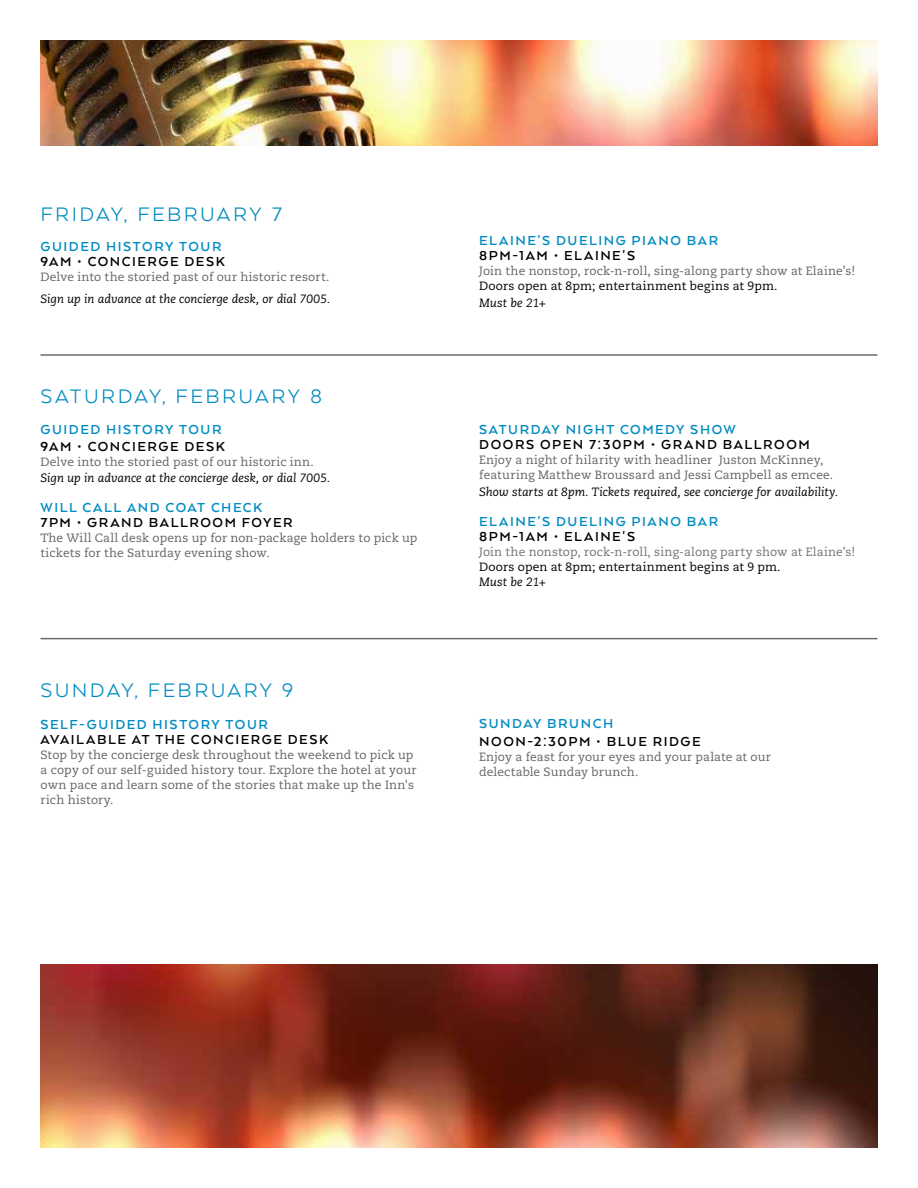
<style>
.page{position:relative;width:918px;height:1188px;background:#fff}
.page>*{position:absolute;margin:0;border:0;box-sizing:border-box;transform-origin:0 0}
.t1{font:22.5px "Arquitecta";letter-spacing:.105em;color:#008cc1}
.t2{font:700 15px "Arquitecta";letter-spacing:.1em;color:#000}
.t3{font:700 15px "Arquitecta";letter-spacing:.1em;color:#008cc1}
.t4{font:12px/15px "Caecilia LT Std";letter-spacing:.01em;color:#636466}
.t5{font:italic 12px "Caecilia LT Std";color:#000}
.t6{font:12px "Caecilia LT Std";letter-spacing:.015em;color:#000}
.t7{font:12px "Caecilia LT Std";letter-spacing:.01em;color:#737178}
</style>
<div class="page">
<img style="left:40px;top:40px;width:838px;height:106px">
<img style="left:40px;top:964px;width:838px;height:184px">
<hr style="left:40px;top:354px;width:838px;height:2px;background:#696b73">
<hr style="left:40px;top:638px;width:838px;height:1px;background:#696b73">
<h1 class="t1" style="left:40px;top:200px;width:243px">FRIDAY, FEBRUARY 7</h1>
<p class="t3" style="left:40px;top:237px;width:183px">GUIDED HISTORY TOUR</p>
<p class="t2" style="left:40px;top:252px;width:186px">9AM • CONCIERGE DESK</p>
<p class="t4" style="left:40px;top:269px;width:290px">Delve into the storied past of our historic resort.</p>
<p class="t5" style="left:40px;top:292px;width:291px">Sign up in advance at the concierge desk, or dial 7005.</p>
<h1 class="t1" style="left:40px;top:382px;width:283px">SATURDAY, FEBRUARY 8</h1>
<p class="t3" style="left:40px;top:421px;width:183px">GUIDED HISTORY TOUR</p>
<p class="t2" style="left:40px;top:437px;width:186px">9AM • CONCIERGE DESK</p>
<p class="t4" style="left:40px;top:454px;width:275px">Delve into the storied past of our historic inn.</p>
<p class="t5" style="left:40px;top:471px;width:291px">Sign up in advance at the concierge desk, or dial 7005.</p>
<p class="t3" style="left:40px;top:498px;width:223px">WILL CALL AND COAT CHECK</p>
<p class="t2" style="left:40px;top:513px;width:254px">7PM • GRAND BALLROOM FOYER</p>
<p class="t4" style="left:40px;top:531px;width:379px">The Will Call desk opens up for non-package holders to pick up tickets for the Saturday evening show.</p>
<h1 class="t1" style="left:40px;top:676px;width:255px">SUNDAY, FEBRUARY 9</h1>
<p class="t3" style="left:40px;top:715px;width:229px">SELF-GUIDED HISTORY TOUR</p>
<p class="t2" style="left:40px;top:730px;width:289px">AVAILABLE AT THE CONCIERGE DESK</p>
<p class="t4" style="left:40px;top:747px;width:378px">Stop by the concierge desk throughout the weekend to pick up a copy of our self-guided history tour. Explore the hotel at your own pace and learn some of the stories that make up the Inn's rich history.</p>
<p class="t3" style="left:479px;top:231px;width:240px">ELAINE’S DUELING PIANO BAR</p>
<p class="t2" style="left:479px;top:246px;width:157px">8PM-1AM • ELAINE'S</p>
<p class="t4" style="left:479px;top:264px;width:378px">Join the nonstop, rock-n-roll, sing-along party show at Elaine’s!</p>
<p class="t6" style="left:479px;top:279px;width:300px">Doors open at 8pm; entertainment begins at 9pm.</p>
<p class="t5" style="left:479px;top:296px;width:68px">Must be 21+</p>
<p class="t3" style="left:479px;top:421px;width:258px">SATURDAY NIGHT COMEDY SHOW</p>
<p class="t2" style="left:479px;top:436px;width:332px">DOORS OPEN 7:30PM • GRAND BALLROOM</p>
<p class="t4" style="left:479px;top:453px;width:355px">Enjoy a night of hilarity with headliner Juston McKinney, featuring Matthew Broussard and Jessi Campbell as emcee.</p>
<p class="t5" style="left:479px;top:485px;width:360px">Show starts at 8pm. Tickets required, see concierge for availability.</p>
<p class="t3" style="left:479px;top:512px;width:240px">ELAINE’S DUELING PIANO BAR</p>
<p class="t2" style="left:479px;top:527px;width:157px">8PM-1AM • ELAINE'S</p>
<p class="t7" style="left:479px;top:545px;width:378px">Join the nonstop, rock-n-roll, sing-along party show at Elaine’s!</p>
<p class="t6" style="left:479px;top:560px;width:303px">Doors open at 8pm; entertainment begins at 9 pm.</p>
<p class="t5" style="left:479px;top:575px;width:68px">Must be 21+</p>
<p class="t3" style="left:479px;top:714px;width:135px">SUNDAY BRUNCH</p>
<p class="t2" style="left:479px;top:732px;width:223px">NOON-2:30PM • BLUE RIDGE</p>
<p class="t4" style="left:479px;top:750px;width:293px">Enjoy a feast for your eyes and your palate at our delectable Sunday brunch.</p>
</div>
